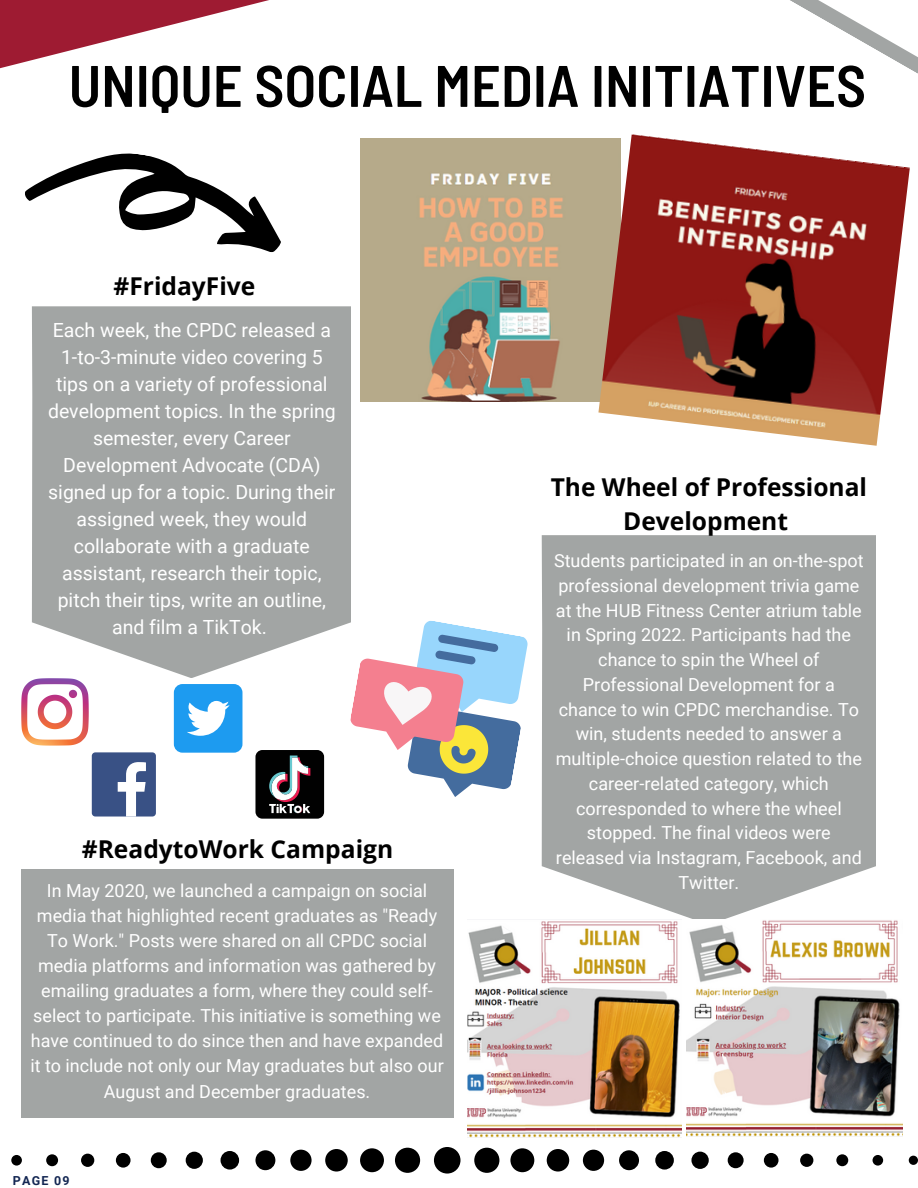
<style>
.page{position:relative;width:918px;height:1188px;background:#fff}
.page>*{position:absolute;margin:0;border:0;box-sizing:border-box;transform-origin:0 0}
.t1{font:600 semi-condensed 58.5px "Barlow";color:#000}
.t2{font:700 24.6px/34px "Open Sans";color:#000;text-align:center}
.t3{font:19.5px/27px "Roboto";color:#fff;text-align:center}
.t4{font:18px/24.8px "Roboto";color:#fff;text-align:center}
.t5{font:700 12.45px "Roboto";letter-spacing:.1em;color:#132652}
</style>
<div class="page">
<svg style="left:0;top:0;width:269px;height:69px"></svg>
<svg style="left:790px;top:0;width:128px;height:74px"></svg>
<svg style="left:32px;top:306px;width:319px;height:372px;background:#a9acab"></svg>
<svg style="left:25px;top:153px;width:256px;height:100px"></svg>
<svg style="left:11px;top:1147px;width:907px;height:27px"></svg>
<div style="left:21px;top:869px;width:433px;height:249px;background:#a2a5a4"></div>
<div style="left:542px;top:535px;width:334px;height:384px;background:#a2a5a4"></div>
<img style="left:361px;top:138px;width:237px;height:263px">
<img style="left:598px;top:134px;width:312px;height:312px">
<img style="left:687px;top:920px;width:216px;height:217px">
<img style="left:467px;top:921px;width:214px;height:217px">
<svg style="left:346px;top:619px;width:182px;height:178px"></svg>
<svg style="left:21px;top:678px;width:68px;height:68px"></svg>
<div style="left:92px;top:752px;width:64px;height:65px;background:#395185;border-radius:4px"></div>
<svg style="left:118px;top:762px;width:28px;height:55px"></svg>
<div style="left:174px;top:684px;width:68px;height:69px;background:#1d9bf0;border-radius:9px"></div>
<svg style="left:187px;top:701px;width:43px;height:35px"></svg>
<div style="left:255px;top:750px;width:69px;height:69px;background:#010101;border-radius:7px"></div>
<svg style="left:269px;top:756px;width:41px;height:57px"></svg>
<p class="t1" style="left:69px;top:48px;width:799px">UNIQUE SOCIAL MEDIA INITIATIVES</p>
<p class="t2" style="left:113px;top:269px;width:143px">#FridayFive</p>
<p class="t3" style="left:48px;top:317px;width:289px">Each week, the CPDC released a<br>1-to-3-minute video covering 5 tips on a variety of professional development topics. In the spring semester, every Career<br>Development Advocate (CDA) signed up for a topic. During their assigned week, they would collaborate with a graduate assistant, research their topic, pitch their tips, write an outline, and film a TikTok.</p>
<p class="t2" style="left:82px;top:831px;width:313px">#ReadytoWork Campaign</p>
<p class="t4" style="left:30px;top:878px;width:415px;line-height:25.2px">In May 2020, we launched a campaign on social media that highlighted recent graduates as "Ready To Work." Posts were shared on all CPDC social media platforms and information was gathered by emailing graduates a form, where they could self&shy;select to participate. This initiative is something we have continued to do since then and have expanded it to include not only our May graduates but also our August and December graduates.</p>
<p class="t5" style="left:13px;top:1173px;width:58px">PAGE 09</p>
<p class="t2" style="left:551px;top:469px;width:318px">The Wheel of Professional<br>Development</p>
<p class="t4" style="left:554px;top:549px;width:311px">Students participated in an on-the-spot professional development trivia game at the HUB Fitness Center atrium table in Spring 2022. Participants had the chance to spin the Wheel of Professional Development for a chance to win CPDC merchandise. To win, students needed to answer a multiple-choice question related to the career-related category, which corresponded to where the wheel stopped. The final videos were released via Instagram, Facebook, and Twitter.</p>
</div>
